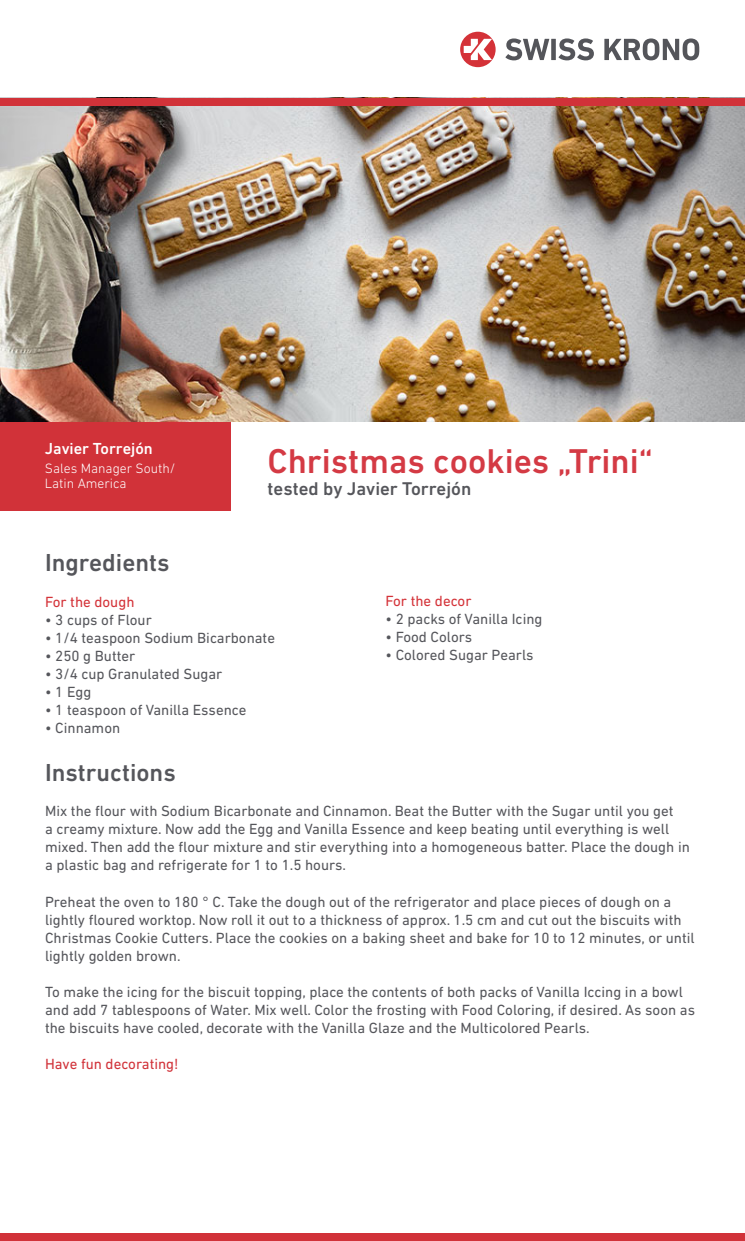
<style>
.page{position:relative;width:745px;height:1241px;background:#fff}
.page>*{position:absolute;margin:0;border:0;box-sizing:border-box;transform-origin:0 0}
.t1{font:500 35px "DIN Next LT Pro";color:#d43a44}
.t2{font:500 25px "DIN Next LT Pro";color:#55565b}
.t3{font:500 18.75px "DIN Next LT Pro";color:#55565b}
.t4{font:500 16.25px "DIN Next LT Pro";color:#fff}
.t5{font:15px/18px "DIN Next LT Pro";color:#55565b}
.t6{font:15px "DIN Next LT Pro";color:#d43238}
.t7{font:15px "DIN Next LT Pro";color:#d13239}
.t8{font:300 13.75px "DIN Next LT Pro";color:#fff}
</style>
<div class="page">
<img style="left:0;top:105px;width:744px;height:317px">
<div style="left:0;top:422px;width:230px;height:88px;background:#d13239"></div>
<div style="left:0;top:1233px;width:744px;height:7px;background:#d13239"></div>
<div style="left:0;top:98px;width:744px;height:7px;background:#d13239"></div>
<div style="left:460px;top:32px;width:35px;height:35px;background:#d43238;border-radius:50%"></div>
<svg style="left:463px;top:39px;width:28px;height:21px"></svg>
<svg style="left:505px;top:38px;width:44px;height:22px"></svg>
<svg style="left:551px;top:39px;width:4px;height:21px"></svg>
<svg style="left:558px;top:38px;width:35px;height:22px"></svg>
<svg style="left:604px;top:38px;width:94px;height:22px"></svg>
<p class="t4" style="left:45px;top:439px;width:109px">Javier Torrejón</p>
<p class="t8" style="left:45px;top:460px;width:132px">Sales Manager South/</p>
<p class="t8" style="left:45px;top:475px;width:83px">Latin America</p>
<p class="t1" style="left:267px;top:440px;width:386px">Christmas cookies „Trini“</p>
<p class="t3" style="left:267px;top:478px;width:205px">tested by Javier Torrejón</p>
<p class="t2" style="left:45px;top:547px;width:126px">Ingredients</p>
<p class="t6" style="left:45px;top:592px;width:91px">For the dough</p>
<p class="t5" style="left:45px;top:610px;width:108px">• 3 cups of Flour</p>
<p class="t5" style="left:45px;top:628px;width:231px">• 1/4 teaspoon Sodium Bicarbonate</p>
<p class="t5" style="left:45px;top:646px;width:92px">• 250 g Butter</p>
<p class="t5" style="left:45px;top:664px;width:179px">• 3/4 cup Granulated Sugar</p>
<p class="t5" style="left:45px;top:682px;width:48px">• 1 Egg</p>
<p class="t5" style="left:45px;top:700px;width:203px">• 1 teaspoon of Vanilla Essence</p>
<p class="t5" style="left:45px;top:718px;width:77px">• Cinnamon</p>
<p class="t2" style="left:45px;top:757px;width:132px">Instructions</p>
<p class="t5" style="left:45px;top:802px;width:646px">Mix the flour with Sodium Bicarbonate and Cinnamon. Beat the Butter with the Sugar until you get<br>a creamy mixture. Now add the Egg and Vanilla Essence and keep beating until everything is well mixed. Then add the flour mixture and stir everything into a homogeneous batter. Place the dough in a plastic bag and refrigerate for 1 to 1.5 hours.</p>
<p class="t5" style="left:45px;top:892px;width:650px">Preheat the oven to 180 ° C. Take the dough out of the refrigerator and place pieces of dough on a lightly floured worktop. Now roll it out to a thickness of approx. 1.5 cm and cut out the biscuits with Christmas Cookie Cutters. Place the cookies on a baking sheet and bake for 10 to 12 minutes, or until lightly golden brown.</p>
<p class="t5" style="left:45px;top:982px;width:651px">To make the icing for the biscuit topping, place the contents of both packs of Vanilla Iccing in a bowl and add 7 tablespoons of Water. Mix well. Color the frosting with Food Coloring, if desired. As soon as the biscuits have cooled, decorate with the Vanilla Glaze and the Multicolored Pearls.</p>
<p class="t7" style="left:45px;top:1054px;width:135px">Have fun decorating!</p>
<p class="t6" style="left:385px;top:592px;width:87px">For the decor</p>
<p class="t5" style="left:385px;top:610px;width:158px">• 2 packs of Vanilla Icing</p>
<p class="t5" style="left:385px;top:628px;width:88px">• Food Colors</p>
<p class="t5" style="left:385px;top:646px;width:149px">• Colored Sugar Pearls</p>
</div>
